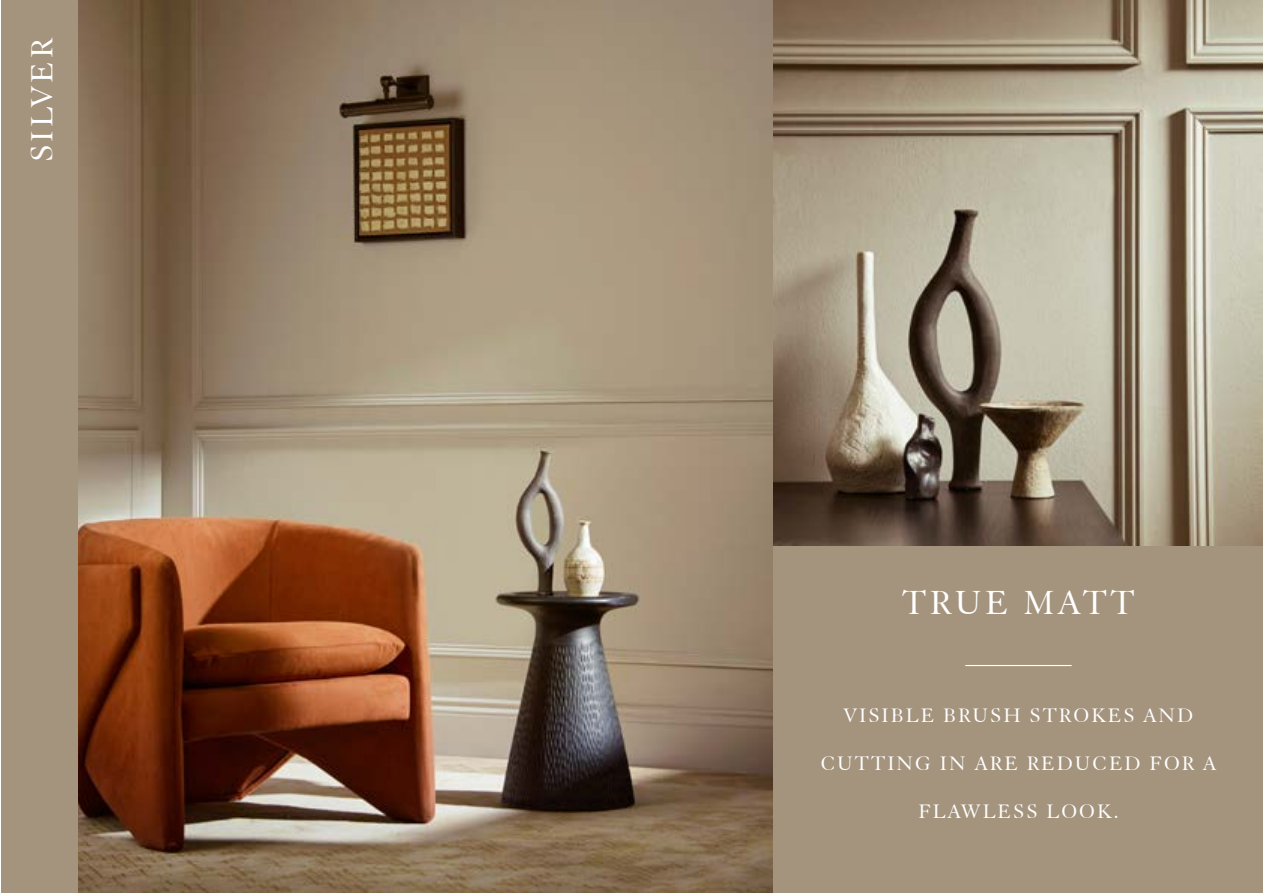
<style>
.page{position:relative;width:1263px;height:893px;background:#fff}
.page>*{position:absolute;margin:0;border:0;box-sizing:border-box;transform-origin:0 0}
.t1{font:36px "Elegant Garamond BT";letter-spacing:.1em;color:#fff}
.t2{font:33px "Elegant Garamond BT";letter-spacing:.1em;color:#fff}
.t3{font:21px "Elegant Garamond BT";letter-spacing:.1em;color:#fff}
</style>
<div class="page">
<img style="left:78px;top:0;width:696px;height:893px">
<img style="left:774px;top:0;width:489px;height:546px">
<div style="left:1px;top:0;width:77px;height:893px;background:#a4947e"></div>
<div style="left:774px;top:546px;width:489px;height:347px;background:#a4947e"></div>
<hr style="left:965px;top:665px;width:106px;height:1px;background:#fff">
<h2 class="t2" style="left:23px;top:162px;width:126px;rotate:-90deg">SILVER</h2>
<h1 class="t1" style="left:902px;top:581px;width:234px">TRUE MATT</h1>
<p class="t3" style="left:844px;top:703px;width:351px">VISIBLE BRUSH STROKES AND</p>
<p class="t3" style="left:821px;top:751px;width:397px">CUTTING IN ARE REDUCED FOR A</p>
<p class="t3" style="left:918px;top:799px;width:202px">FLAWLESS LOOK.</p>
</div>
